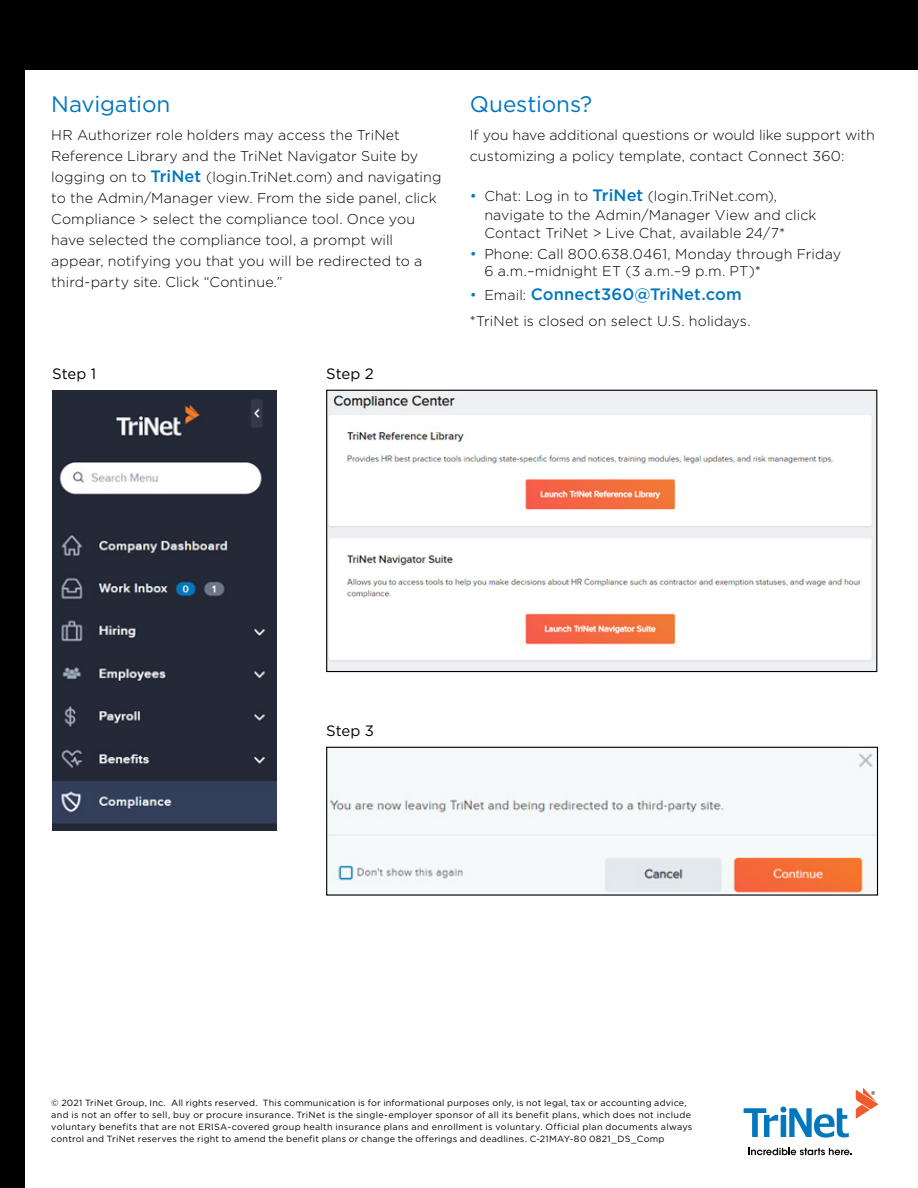
<style>
.page{position:relative;width:918px;height:1188px;background:#000}
.page>*{position:absolute;margin:0;border:0;box-sizing:border-box;transform-origin:0 0}
.t1{font:22.5px "Gotham";letter-spacing:-.005em;color:#0077be}
.t2{font:500 16.5px "Gotham";letter-spacing:.005em;color:#0077be}
.t3{font:15px "Gotham";letter-spacing:-.005em;color:#000}
.t4{font:300 14.25px/21px "Gotham";letter-spacing:.005em;color:#000}
.t5{font:9px/12px "Gotham";letter-spacing:.03em;color:#000}
.s1{font-weight:500;font-size:16.5px;color:#0077be}
.s2{font-size:15px;color:#0077be}
.s3{font-weight:300;font-size:15px}
.s4{font-weight:300;font-size:14.25px;color:#000}
</style>
<div class="page">
<div style="left:26px;top:70px;width:892px;height:1118px;background:#fff"></div>
<svg style="left:744px;top:1107px;width:105px;height:31px"></svg>
<svg style="left:748px;top:1148px;width:104px;height:7px"></svg>
<svg style="left:856px;top:1088px;width:23px;height:31px"></svg>
<img style="left:52px;top:390px;width:224px;height:440px">
<img style="left:328px;top:392px;width:547px;height:278px">
<div style="left:326px;top:390px;width:551px;height:282px;border:1px solid #000"></div>
<img style="left:328px;top:749px;width:548px;height:145px">
<div style="left:326px;top:747px;width:552px;height:149px;border:1px solid #000"></div>
<h1 class="t1" style="left:51px;top:90px;width:121px">Navigation</h1>
<p class="t4" style="left:51px;top:124px;width:392px">HR Authorizer role holders may access the TriNet Reference Library and the TriNet Navigator Suite by logging on to <span class="s1">TriNet</span> (login.TriNet.com) and navigating to the Admin/Manager view. From the side panel, click Compliance &gt; select the compliance tool. Once you have selected the compliance tool, a prompt will appear, notifying you that you will be redirected to a third-party site. Click “Continue.”</p>
<p class="t3" style="left:52px;top:364px;width:46px">Step 1</p>
<p class="t3" style="left:326px;top:364px;width:49px">Step 2</p>
<h1 class="t1" style="left:470px;top:90px;width:124px">Questions?</h1>
<p class="t4" style="left:470px;top:124px;width:407px">If you have additional questions or would like support with customizing a policy template, contact Connect 360:</p>
<p class="t4" style="left:484px;top:186px;width:334px;line-height:19.5px;text-indent:-15px"><span class="s2">•</span> Chat: Log in to <span class="s1">TriNet</span> (login.TriNet.com), navigate to the Admin/Manager View and click</p>
<p class="t4" style="left:484px;top:222px;width:302px">Contact TriNet &gt; Live Chat, available 24/7*</p>
<p class="t4" style="left:484px;top:245px;width:358px;line-height:17.1px;text-indent:-15px"><span class="s2">•</span> Phone: Call 800.638.0461, Monday through Friday<br>6 a.m.–midnight ET (3 a.m.–9 p.m. PT)*</p>
<p class="t2" style="left:470px;top:284px;width:273px"><span class="s3">•</span> <span class="s4">Email:</span> Connect360@TriNet.com</p>
<p class="t4" style="left:470px;top:310px;width:282px">*TriNet is closed on select U.S. holidays.</p>
<p class="t3" style="left:326px;top:721px;width:50px">Step 3</p>
<p class="t5" style="left:51px;top:1097px;width:643px">© 2021 TriNet Group, Inc. All rights reserved. This communication is for informational purposes only, is not legal, tax or accounting advice, and is not an offer to sell, buy or procure insurance. TriNet is the single-employer sponsor of all its benefit plans, which does not include voluntary benefits that are not ERISA-covered group health insurance plans and enrollment is voluntary. Official plan documents always control and TriNet reserves the right to amend the benefit plans or change the offerings and deadlines. C-21MAY-80 0821_DS_Comp</p>
</div>
